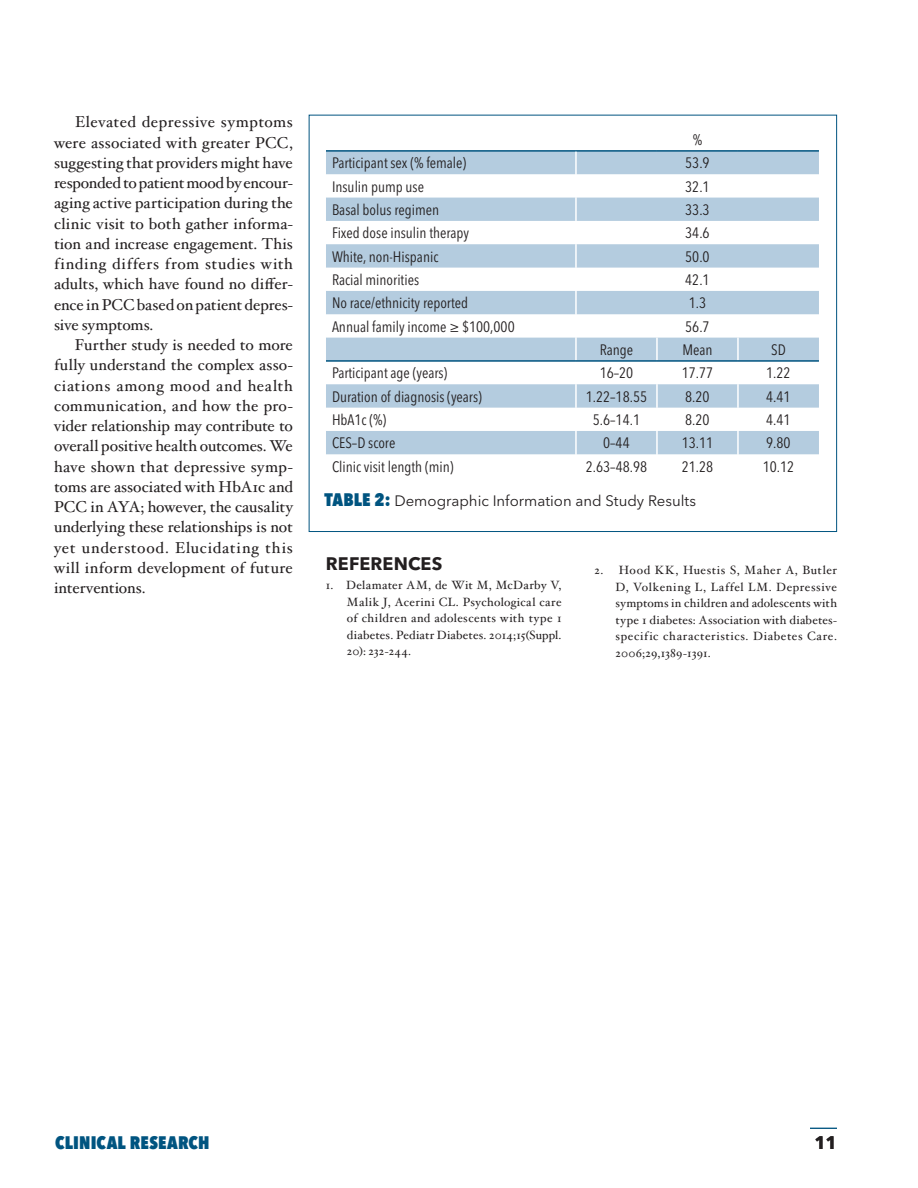
<style>
.page{position:relative;width:918px;height:1188px;background:#fff}
.page>*{position:absolute;margin:0;border:0;box-sizing:border-box;transform-origin:0 0}
.t1{font:800 condensed 18px "Avenir Next LT Pro";letter-spacing:.01em;color:#005480}
.t2{font:700 18px "Avenir Next LT Pro";letter-spacing:.005em;color:#231f20}
.t3{font:15.75px/20.2px "Hoefler Txt";letter-spacing:.005em;color:#231f20;text-align:justify}
.t4{font:condensed 15px "Avenir Next LT Pro";color:#231f20}
.t5{font:15px "Avenir Next LT Pro";color:#231f20}
.t6{font:12px/16.5px "Hoefler Txt";letter-spacing:.02em;color:#231f20;text-align:justify}
.s1{font-weight:800;font-stretch:condensed;font-size:18px;color:#005480}
</style>
<div class="page">
<svg style="left:810px;top:1128px;width:27px;height:1px"></svg>
<svg style="left:326px;top:152px;width:493px;height:302px;fill:#b4ccdf"></svg>
<hr style="left:326px;top:150px;width:250px;height:2px;background:#005480">
<hr style="left:576px;top:150px;width:81px;height:2px;background:#005480">
<hr style="left:657px;top:150px;width:81px;height:2px;background:#005480">
<hr style="left:738px;top:150px;width:81px;height:2px;background:#005480">
<hr style="left:575px;top:152px;width:2px;height:22px;background:#fff">
<hr style="left:575px;top:174px;width:2px;height:24px;background:#fff">
<hr style="left:575px;top:198px;width:2px;height:23px;background:#fff">
<hr style="left:575px;top:221px;width:2px;height:23px;background:#fff">
<hr style="left:575px;top:244px;width:2px;height:24px;background:#fff">
<hr style="left:575px;top:268px;width:2px;height:23px;background:#fff">
<hr style="left:575px;top:291px;width:2px;height:23px;background:#fff">
<hr style="left:575px;top:314px;width:2px;height:24px;background:#fff">
<hr style="left:575px;top:338px;width:2px;height:22px;background:#fff">
<hr style="left:656px;top:338px;width:2px;height:22px;background:#fff">
<hr style="left:737px;top:338px;width:2px;height:22px;background:#fff">
<hr style="left:575px;top:362px;width:2px;height:22px;background:#fff">
<hr style="left:656px;top:362px;width:2px;height:22px;background:#fff">
<hr style="left:737px;top:362px;width:2px;height:22px;background:#fff">
<hr style="left:575px;top:384px;width:2px;height:24px;background:#fff">
<hr style="left:656px;top:384px;width:2px;height:24px;background:#fff">
<hr style="left:737px;top:384px;width:2px;height:24px;background:#fff">
<hr style="left:575px;top:408px;width:2px;height:23px;background:#fff">
<hr style="left:656px;top:408px;width:2px;height:23px;background:#fff">
<hr style="left:737px;top:408px;width:2px;height:23px;background:#fff">
<hr style="left:575px;top:431px;width:2px;height:23px;background:#fff">
<hr style="left:656px;top:431px;width:2px;height:23px;background:#fff">
<hr style="left:737px;top:431px;width:2px;height:23px;background:#fff">
<hr style="left:326px;top:360px;width:250px;height:2px;background:#005480">
<hr style="left:576px;top:360px;width:81px;height:2px;background:#005480">
<hr style="left:657px;top:360px;width:81px;height:2px;background:#005480">
<hr style="left:738px;top:360px;width:81px;height:2px;background:#005480">
<p class="t3" style="left:54px;top:111px;width:241px;text-indent:21px">Elevated depressive symptoms were associated with greater PCC, suggesting that providers might have responded to patient mood by encour&shy;aging active participation during the clinic visit to both gather informa&shy;tion and increase engagement. This finding differs from studies with adults, which have found no differ&shy;ence in PCC based on patient depres&shy;sive symptoms.</p>
<p class="t3" style="left:54px;top:334px;width:241px;text-indent:21px">Further study is needed to more fully understand the complex asso&shy;ciations among mood and health communication, and how the pro&shy;vider relationship may contribute to overall positive health outcomes. We have shown that depressive symp&shy;toms are associated with HbA1c and PCC in AYA; however, the causality underlying these relationships is not yet understood. Elucidating this will inform development of future interventions.</p>
<p class="t4" style="left:693px;top:131px;width:11px">%</p>
<p class="t4" style="left:332px;top:154px;width:136px">Participant sex (% female)</p>
<p class="t4" style="left:685px;top:154px;width:26px">53.9</p>
<p class="t4" style="left:332px;top:177px;width:94px">Insulin pump use</p>
<p class="t4" style="left:685px;top:177px;width:26px">32.1</p>
<p class="t4" style="left:332px;top:201px;width:109px">Basal bolus regimen</p>
<p class="t4" style="left:685px;top:201px;width:26px">33.3</p>
<p class="t4" style="left:332px;top:224px;width:139px">Fixed dose insulin therapy</p>
<p class="t4" style="left:685px;top:224px;width:26px">34.6</p>
<p class="t4" style="left:332px;top:247px;width:108px">White, non-Hispanic</p>
<p class="t4" style="left:685px;top:247px;width:26px">50.0</p>
<p class="t4" style="left:332px;top:271px;width:89px">Racial minorities</p>
<p class="t4" style="left:685px;top:271px;width:26px">42.1</p>
<p class="t4" style="left:332px;top:294px;width:138px">No race/ethnicity reported</p>
<p class="t4" style="left:689px;top:294px;width:19px">1.3</p>
<p class="t4" style="left:332px;top:317px;width:184px">Annual family income ≥ $100,000</p>
<p class="t4" style="left:685px;top:317px;width:26px">56.7</p>
<p class="t4" style="left:600px;top:341px;width:35px">Range</p>
<p class="t4" style="left:682px;top:341px;width:32px">Mean</p>
<p class="t4" style="left:771px;top:341px;width:16px">SD</p>
<p class="t4" style="left:332px;top:364px;width:117px">Participant age (years)</p>
<p class="t4" style="left:600px;top:364px;width:35px">16–20</p>
<p class="t4" style="left:682px;top:364px;width:33px">17.77</p>
<p class="t4" style="left:766px;top:364px;width:26px">1.22</p>
<p class="t4" style="left:332px;top:387px;width:151px">Duration of diagnosis (years)</p>
<p class="t4" style="left:586px;top:387px;width:63px">1.22–18.55</p>
<p class="t4" style="left:685px;top:387px;width:26px">8.20</p>
<p class="t4" style="left:766px;top:387px;width:26px">4.41</p>
<p class="t4" style="left:332px;top:411px;width:56px">HbA1c (%)</p>
<p class="t4" style="left:593px;top:411px;width:49px">5.6–14.1</p>
<p class="t4" style="left:685px;top:411px;width:26px">8.20</p>
<p class="t4" style="left:766px;top:411px;width:26px">4.41</p>
<p class="t4" style="left:332px;top:434px;width:65px">CES–D score</p>
<p class="t4" style="left:603px;top:434px;width:28px">0–44</p>
<p class="t4" style="left:682px;top:434px;width:33px">13.11</p>
<p class="t4" style="left:766px;top:434px;width:26px">9.80</p>
<p class="t4" style="left:332px;top:457px;width:123px">Clinic visit length (min)</p>
<p class="t4" style="left:586px;top:457px;width:63px">2.63–48.98</p>
<p class="t4" style="left:682px;top:457px;width:33px">21.28</p>
<p class="t4" style="left:763px;top:457px;width:33px">10.12</p>
<p class="t5" style="left:324px;top:491px;width:373px"><span class="s1">TABLE 2:</span> Demographic Information and Study Results</p>
<p class="t2" style="left:326px;top:552px;width:118px">REFERENCES</p>
<p class="t6" style="left:347px;top:576px;width:216px;text-indent:-21px">1. Delamater AM, de Wit M, McDarby V, Malik J, Acerini CL. Psychological care of children and adolescents with type 1 diabetes. Pediatr Diabetes. 2014;15(Suppl.<br>20): 232-244.</p>
<p class="t6" style="left:616px;top:561px;width:223px;text-indent:-21px">2. Hood KK, Huestis S, Maher A, Butler D, Volkening L, Laffel LM. Depressive symptoms in children and adolescents with type 1 diabetes: Association with diabetes&shy;specific characteristics. Diabetes Care.<br>2006;29,1389-1391.</p>
<p class="t1" style="left:55px;top:1132px;width:156px">CLINICAL RESEARCH</p>
<p class="t2" style="left:814px;top:1132px;width:24px">11</p>
</div>
